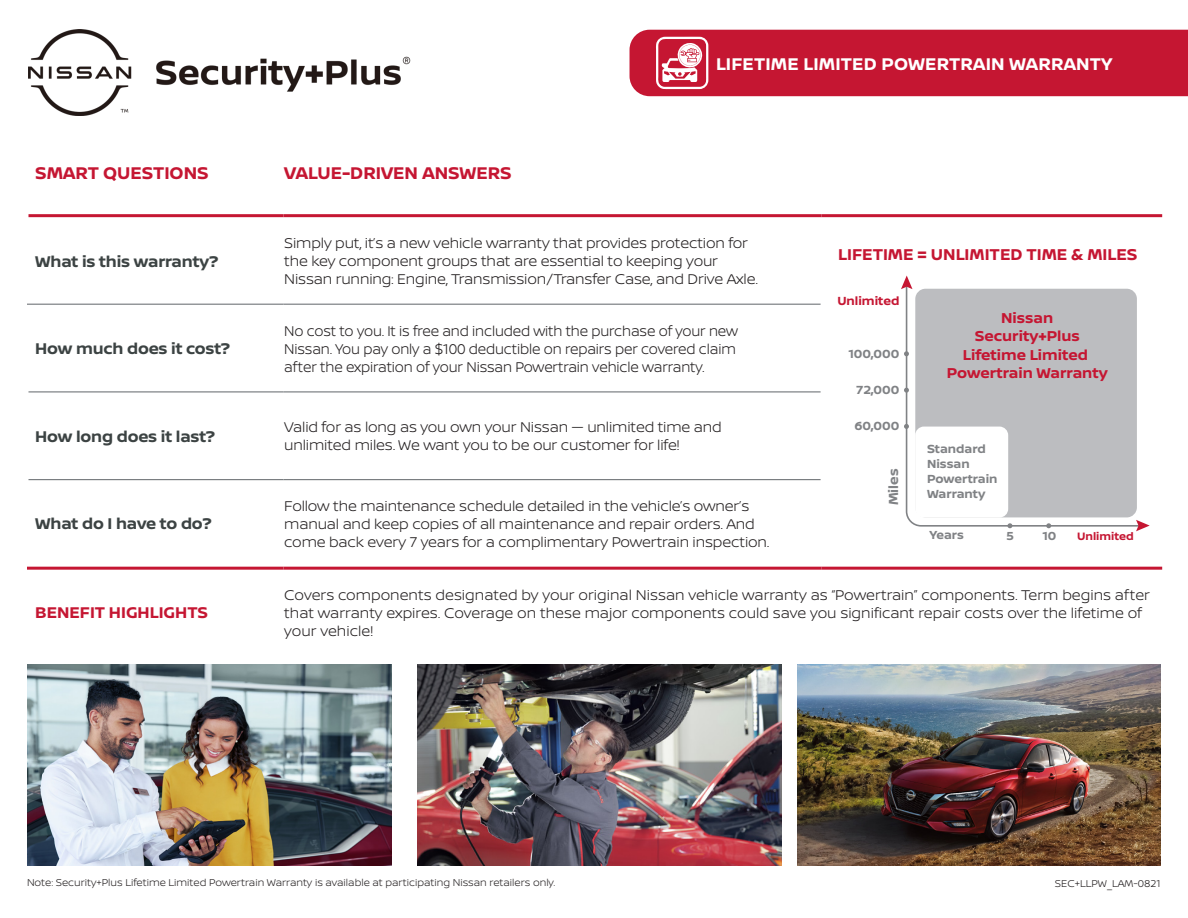
<style>
.page{position:relative;width:1188px;height:918px;background:#fff}
.page>*{position:absolute;margin:0;border:0;box-sizing:border-box;transform-origin:0 0}
.t1{font:700 18px "Nissan Brand";color:#c51632}
.TOP_TITLE{font:700 18px "Nissan Brand";letter-spacing:.01em;color:#fff}
.t2{font:700 16.65px "Nissan Brand";color:#c51632}
.Benefit_Title{font:700 16.5px "Nissan Brand";letter-spacing:-.01em;color:#3c4343}
.Subhead{font:700 16.5px "Nissan Brand";color:#c51632}
.t3{font:700 15.3px/18.3px "Nissan Brand";color:#c51632;text-align:center}
.body{font:300 15px "Nissan Brand";letter-spacing:-.01em;color:#231f20}
.Body{font:300 15px/18px "Nissan Brand";color:#231f20}
.body-2{font:300 15px "Nissan Brand";letter-spacing:-.01em;color:#231f20;scale:.95 1}
.t4{font:700 13.95px "Nissan Brand";color:#808285}
.t5{font:700 12.45px/15px "Nissan Brand";color:#808285}
.t6{font:700 12.45px "Nissan Brand";color:#c51632}
.t7{font:700 11.4px "Nissan Brand";color:#c51632}
.Body-2{font:300 10.5px "Nissan Brand";color:#231f20}
.sub_info{font:300 10.5px "Nissan Brand";color:#231f20}
</style>
<div class="page">
<img style="left:28px;top:30px;width:383px;height:86px">
<hr style="left:27px;top:304px;width:257px;height:1px;background:#606569">
<hr style="left:284px;top:304px;width:537px;height:1px;background:#606569">
<hr style="left:28px;top:392px;width:256px;height:1px;background:#606569">
<hr style="left:284px;top:392px;width:537px;height:1px;background:#606569">
<hr style="left:28px;top:479px;width:256px;height:1px;background:#606569">
<hr style="left:284px;top:479px;width:537px;height:1px;background:#606569">
<hr style="left:28px;top:214px;width:256px;height:3px;background:#c51632">
<hr style="left:284px;top:214px;width:537px;height:3px;background:#c51632">
<hr style="left:821px;top:214px;width:341px;height:3px;background:#c51632">
<hr style="left:27px;top:567px;width:257px;height:3px;background:#c51632">
<hr style="left:284px;top:567px;width:537px;height:3px;background:#c51632">
<hr style="left:821px;top:567px;width:341px;height:3px;background:#c51632">
<img style="left:417px;top:664px;width:364px;height:201px">
<img style="left:28px;top:664px;width:364px;height:201px">
<img style="left:797px;top:664px;width:364px;height:201px">
<svg style="left:905px;top:288px;width:232px;height:239px"></svg>
<svg style="left:1136px;top:520px;width:14px;height:11px"></svg>
<svg style="left:904px;top:351px;width:5px;height:5px"></svg>
<svg style="left:904px;top:388px;width:5px;height:5px"></svg>
<svg style="left:904px;top:424px;width:5px;height:5px"></svg>
<div style="left:915px;top:289px;width:222px;height:228px;background:#bcbdc0;border-radius:10px"></div>
<svg style="left:901px;top:276px;width:11px;height:13px"></svg>
<svg style="left:1007px;top:523px;width:5px;height:5px"></svg>
<svg style="left:1046px;top:523px;width:5px;height:5px"></svg>
<div style="left:915px;top:427px;width:93px;height:91px;background:#fff;border-radius:9px"></div>
<div style="left:630px;top:30px;width:558px;height:66px;background:#c51632"></div>
<p class="t1" style="left:35px;top:160px;width:175px">SMART QUESTIONS</p>
<p class="t1" style="left:284px;top:160px;width:229px">VALUE-DRIVEN ANSWERS</p>
<p class="TOP_TITLE" style="left:716px;top:51px;width:398px">LIFETIME LIMITED POWERTRAIN WARRANTY</p>
<p class="Benefit_Title" style="left:35px;top:249px;width:185px">What is this warranty?</p>
<p class="Benefit_Title" style="left:35px;top:337px;width:196px">How much does it cost?</p>
<p class="Benefit_Title" style="left:35px;top:424px;width:181px">How long does it last?</p>
<p class="Benefit_Title" style="left:35px;top:512px;width:178px">What do I have to do?</p>
<p class="Subhead" style="left:35px;top:601px;width:175px">BENEFIT HIGHLIGHTS</p>
<p class="body" style="left:284px;top:232px;width:465px">Simply put, it’s a new vehicle warranty that provides protection for</p>
<p class="body" style="left:284px;top:250px;width:435px">the key component groups that are essential to keeping your</p>
<p class="body" style="left:284px;top:268px;width:475px">Nissan running: Engine, Transmission/Transfer Case, and Drive Axle.</p>
<p class="body-2" style="left:284px;top:320px;width:479px">No cost to you. It is free and included with the purchase of your new</p>
<p class="body-2" style="left:284px;top:338px;width:477px">Nissan. You pay only a $100 deductible on repairs per covered claim</p>
<p class="body-2" style="left:284px;top:356px;width:444px">after the expiration of your Nissan Powertrain vehicle warranty.</p>
<p class="body" style="left:284px;top:417px;width:439px">Valid for as long as you own your Nissan — unlimited time and</p>
<p class="body" style="left:284px;top:435px;width:397px">unlimited miles. We want you to be our customer for life!</p>
<p class="body" style="left:284px;top:495px;width:467px">Follow the maintenance schedule detailed in the vehicle’s owner’s</p>
<p class="body" style="left:284px;top:513px;width:472px">manual and keep copies of all maintenance and repair orders. And</p>
<p class="body" style="left:284px;top:531px;width:487px">come back every 7 years for a complimentary Powertrain inspection.</p>
<p class="t2" style="left:838px;top:242px;width:301px">LIFETIME = UNLIMITED TIME &amp; MILES</p>
<p class="t6" style="left:837px;top:292px;width:64px">Unlimited</p>
<p class="t5" style="left:848px;top:346px;width:53px">100,000</p>
<p class="t5" style="left:856px;top:382px;width:45px">72,000</p>
<p class="t5" style="left:854px;top:418px;width:47px">60,000</p>
<p class="t4" style="left:884px;top:505px;width:38px;rotate:-90deg">Miles</p>
<p class="t3" style="left:947px;top:308px;width:163px">Nissan<br>Security+Plus<br>Lifetime Limited<br>Powertrain Warranty</p>
<p class="t5" style="left:927px;top:441px;width:72px">Standard<br>Nissan<br>Powertrain<br>Warranty</p>
<p class="t5" style="left:930px;top:527px;width:36px">Years</p>
<p class="t5" style="left:1006px;top:528px;width:9px">5</p>
<p class="t5" style="left:1042px;top:528px;width:16px">10</p>
<p class="t7" style="left:1077px;top:528px;width:58px">Unlimited</p>
<p class="Body" style="left:284px;top:585px;width:867px">Covers components designated by your original Nissan vehicle warranty as “Powertrain” components. Term begins after that warranty expires. Coverage on these major components could save you significant repair costs over the lifetime of your vehicle!</p>
<p class="Body-2" style="left:27px;top:875px;width:530px">Note: Security+Plus Lifetime Limited Powertrain Warranty is available at participating Nissan retailers only.</p>
<p class="sub_info" style="left:1055px;top:876px;width:107px">SEC+LLPW_LAM-0821</p>
</div>
